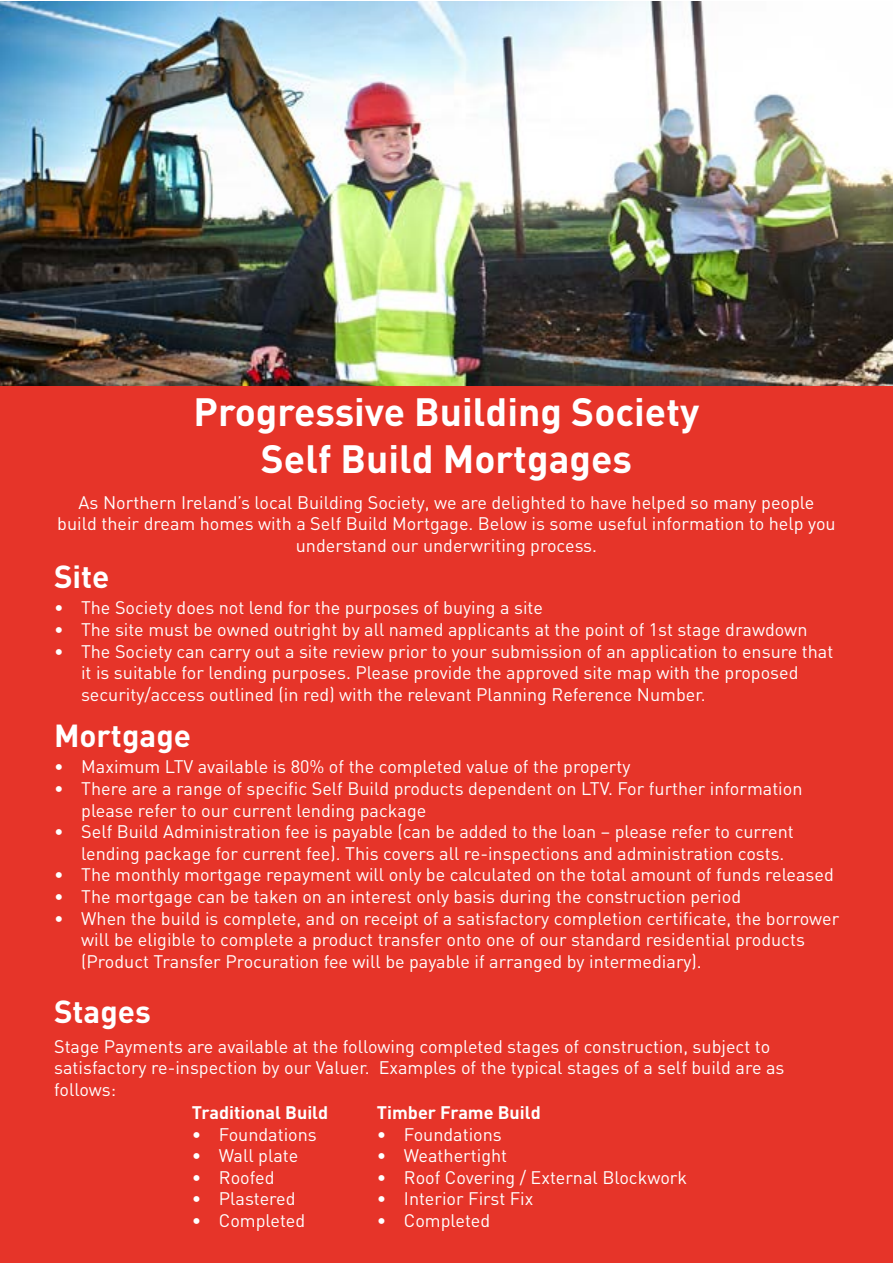
<style>
.page{position:relative;width:893px;height:1263px;background:#fff}
.page>*{position:absolute;margin:0;border:0;box-sizing:border-box;transform-origin:0 0}
.t1{font:700 39px/46.8px "DIN";color:#fff;text-align:center}
.t2{font:700 31.5px "DIN";color:#fff}
.t3{font:18px/21.6px "DIN";color:#fff}
.t4{font:700 18px "DIN";color:#fff}
</style>
<div class="page">
<div style="left:0;top:1px;width:893px;height:1262px;background:#e63429"></div>
<img style="left:0;top:1px;width:893px;height:384px">
<h1 class="t1" style="left:194px;top:387px;width:507px">Progressive Building Society<br>Self Build Mortgages</h1>
<p class="t3" style="left:57px;top:491px;width:780px;text-align:center">As Northern Ireland’s local Building Society, we are delighted to have helped so many people build their dream homes with a Self Build Mortgage. Below is some useful information to help you understand our underwriting process.</p>
<h2 class="t2" style="left:54px;top:555px;width:57px">Site</h2>
<p class="t3" style="left:54px;top:597px;width:490px">• The Society does not lend for the purposes of buying a site</p>
<p class="t3" style="left:54px;top:618px;width:755px">• The site must be owned outright by all named applicants at the point of 1st stage drawdown</p>
<p class="t3" style="left:81px;top:640px;width:754px;text-indent:-27px">• The Society can carry out a site review prior to your submission of an application to ensure that it is suitable for lending purposes. Please provide the approved site map with the proposed security/access outlined (in red) with the relevant Planning Reference Number.</p>
<h2 class="t2" style="left:54px;top:715px;width:139px">Mortgage</h2>
<p class="t3" style="left:54px;top:756px;width:578px">• Maximum LTV available is 80% of the completed value of the property</p>
<p class="t3" style="left:81px;top:777px;width:723px;text-indent:-27px">• There are a range of specific Self Build products dependent on LTV. For further information please refer to our current lending package</p>
<p class="t3" style="left:81px;top:820px;width:714px;text-indent:-27px">• Self Build Administration fee is payable (can be added to the loan – please refer to current lending package for current fee). This covers all re-inspections and administration costs.</p>
<p class="t3" style="left:54px;top:864px;width:781px">• The monthly mortgage repayment will only be calculated on the total amount of funds released</p>
<p class="t3" style="left:54px;top:885px;width:688px">• The mortgage can be taken on an interest only basis during the construction period</p>
<p class="t3" style="left:81px;top:907px;width:759px;text-indent:-27px">• When the build is complete, and on receipt of a satisfactory completion certificate, the borrower will be eligible to complete a product transfer onto one of our standard residential products (Product Transfer Procuration fee will be payable if arranged by intermediary).</p>
<h2 class="t2" style="left:54px;top:991px;width:98px">Stages</h2>
<p class="t3" style="left:54px;top:1035px;width:732px">Stage Payments are available at the following completed stages of construction, subject to satisfactory re-inspection by our Valuer. Examples of the typical stages of a self build are as follows:</p>
<p class="t4" style="left:192px;top:1101px;width:138px">Traditional Build</p>
<p class="t3" style="left:192px;top:1123px;width:126px">• Foundations</p>
<p class="t3" style="left:192px;top:1144px;width:108px">• Wall plate</p>
<p class="t3" style="left:192px;top:1166px;width:84px">• Roofed</p>
<p class="t3" style="left:192px;top:1188px;width:105px">• Plastered</p>
<p class="t3" style="left:192px;top:1209px;width:115px">• Completed</p>
<p class="t4" style="left:377px;top:1101px;width:165px">Timber Frame Build</p>
<p class="t3" style="left:377px;top:1123px;width:126px">• Foundations</p>
<p class="t3" style="left:377px;top:1144px;width:132px">• Weathertight</p>
<p class="t3" style="left:377px;top:1166px;width:312px">• Roof Covering / External Blockwork</p>
<p class="t3" style="left:377px;top:1188px;width:158px">• Interior First Fix</p>
<p class="t3" style="left:377px;top:1209px;width:115px">• Completed</p>
</div>
